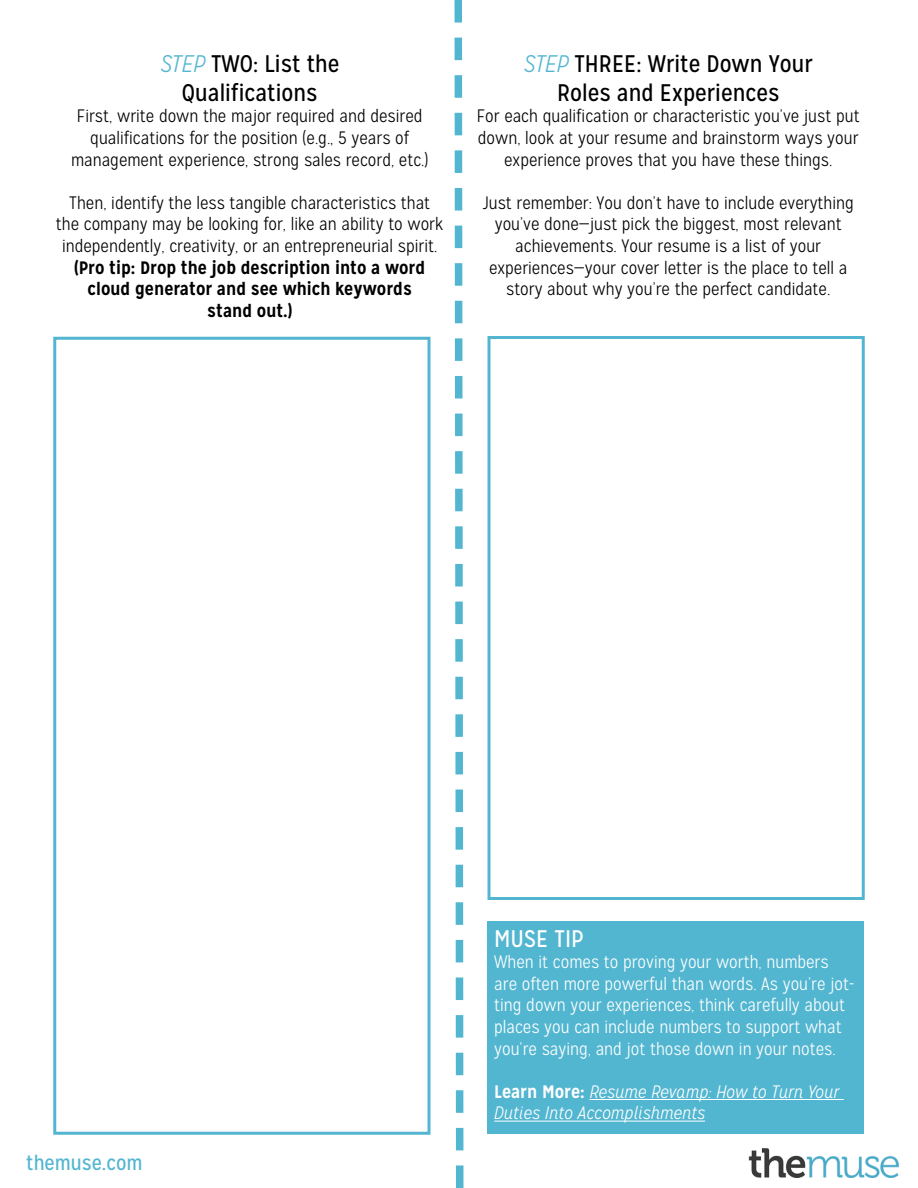
<style>
.page{position:relative;width:918px;height:1188px;background:#fff}
.page>*{position:absolute;margin:0;border:0;box-sizing:border-box;transform-origin:0 0}
.t1{font:24px/28.8px "Mission Gothic";color:#000;text-align:center}
.t2{font:24px "Mission Gothic";color:#fff}
.t3{font:21px "Mission Gothic";color:#53b6d0}
.t4{font:300 18px/21.6px "Mission Gothic";color:#000;text-align:center}
.t5{font:300 18px/21.6px "Mission Gothic";color:#fff}
.t6{font:700 18px/21.6px "Mission Gothic";color:#000;text-align:center}
.t7{font:italic 300 18px/21.6px "Mission Gothic";color:#fff}
.s1{font-weight:300;font-style:italic;color:#53b6d0}
.s2{font-weight:700;font-style:normal}
</style>
<div class="page">
<div style="left:488px;top:921px;width:376px;height:213px;background:#53b6d0"></div>
<svg style="left:454px;top:0;width:10px;height:1188px"></svg>
<hr style="left:589px;top:1099px;width:255px;height:1px;background:#fff">
<hr style="left:494px;top:1121px;width:211px;height:1px;background:#fff">
<img style="left:748px;top:1148px;width:151px;height:29px">
<div style="left:53px;top:337px;width:377px;height:798px;border:3px solid #53b6d0"></div>
<div style="left:488px;top:336px;width:377px;height:564px;border:3px solid #53b6d0"></div>
<h1 class="t1" style="left:160px;top:49px;width:181px"><span class="s1">Step</span> TWO: List the<br>Qualifications</h1>
<p class="t4" style="left:71px;top:106px;width:359px">First, write down the major required and desired qualifications for the position (e.g., 5 years of management experience, strong sales record, etc.)</p>
<p class="t4" style="left:56px;top:192px;width:389px">Then, identify the less tangible characteristics that the company may be looking for, like an ability to work independently, creativity, or an entrepreneurial spirit.</p>
<p class="t6" style="left:74px;top:257px;width:353px">(Pro tip: Drop the job description into a word cloud generator and see which keywords stand out.)</p>
<h1 class="t1" style="left:524px;top:49px;width:291px"><span class="s1">Step</span> THREE: Write Down Your<br>Roles and Experiences</h1>
<p class="t4" style="left:477px;top:106px;width:384px">For each qualification or characteristic you’ve just put down, look at your resume and brainstorm ways your experience proves that you have these things.</p>
<p class="t4" style="left:483px;top:192px;width:373px">Just remember: You don’t have to include everything you’ve done—just pick the biggest, most relevant achievements. Your resume is a list of your experiences—your cover letter is the place to tell a story about why you’re the perfect candidate.</p>
<p class="t3" style="left:26px;top:1150px;width:118px">themuse.com</p>
<h1 class="t2" style="left:494px;top:924px;width:91px">Muse Tip</h1>
<p class="t5" style="left:494px;top:951px;width:362px">When it comes to proving your worth, numbers are often more powerful than words. As you’re jot&shy;ting down your experiences, think carefully about places you can include numbers to support what you’re saying, and jot those down in your notes.</p>
<p class="t7" style="left:494px;top:1081px;width:346px"><span class="s2">Learn More:</span> Resume Revamp: How to Turn Your<br>Duties Into Accomplishments</p>
</div>
